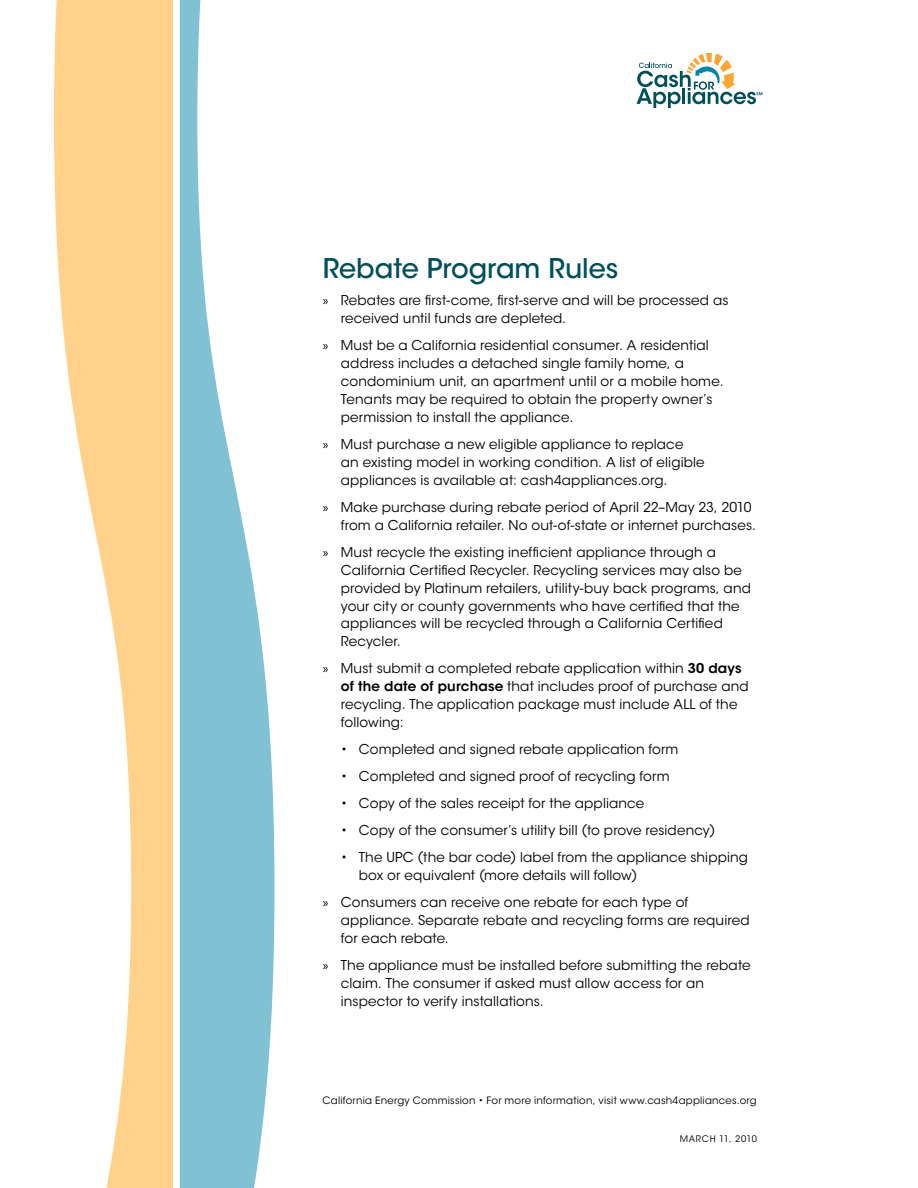
<style>
.page{position:relative;width:918px;height:1188px;background:#fff}
.page>*{position:absolute;margin:0;border:0;box-sizing:border-box;transform-origin:0 0}
.t1{font:500 27px "ITC Avant Garde Std";color:#004f5a}
.t2{font:13.5px/18px "ITC Avant Garde Std";letter-spacing:.01em;color:#000}
.t3{font:10.2px "ITC Avant Garde Std";letter-spacing:.02em;color:#000}
.t4{font:9px "ITC Avant Garde Std";letter-spacing:.075em;color:#000}
.s1{font-family:"Myriad Pro"}
.s2{font-weight:600}
</style>
<div class="page">
<svg style="left:54px;top:0;width:119px;height:1188px;fill:#ffd18b"></svg>
<svg style="left:180px;top:0;width:94px;height:1188px;fill:#80c1d4"></svg>
<svg style="left:636px;top:53px;width:126px;height:55px"></svg>
<h1 class="t1" style="left:323px;top:251px;width:297px">Rebate Program Rules</h1>
<p class="t2" style="left:341px;top:291px;width:389px;text-indent:-18px"><span class="s1">»</span> Rebates are first-come, first-serve and will be processed as received until funds are depleted.</p>
<p class="t2" style="left:341px;top:336px;width:384px;text-indent:-18px"><span class="s1">»</span> Must be a California residential consumer. A residential address includes a detached single family home, a condominium unit, an apartment until or a mobile home.<br>Tenants may be required to obtain the property owner’s permission to install the appliance.</p>
<p class="t2" style="left:341px;top:435px;width:365px;text-indent:-18px"><span class="s1">»</span> Must purchase a new eligible appliance to replace an existing model in working condition. A list of eligible appliances is available at: cash4appliances.org.</p>
<p class="t2" style="left:341px;top:498px;width:417px;text-indent:-18px"><span class="s1">»</span> Make purchase during rebate period of April 22–May 23, 2010 from a California retailer. No out-of-state or internet purchases.</p>
<p class="t2" style="left:341px;top:543px;width:412px;text-indent:-18px"><span class="s1">»</span> Must recycle the existing inefficient appliance through a California Certified Recycler. Recycling services may also be provided by Platinum retailers, utility-buy back programs, and your city or county governments who have certified that the appliances will be recycled through a California Certified Recycler.</p>
<p class="t2" style="left:341px;top:660px;width:409px;text-indent:-18px"><span class="s1">»</span> Must submit a completed rebate application within <span class="s2">30 days of the date of purchase</span> that includes proof of purchase and recycling. The application package must include ALL of the following:</p>
<p class="t2" style="left:341px;top:741px;width:339px">• Completed and signed rebate application form</p>
<p class="t2" style="left:341px;top:768px;width:330px">• Completed and signed proof of recycling form</p>
<p class="t2" style="left:341px;top:795px;width:305px">• Copy of the sales receipt for the appliance</p>
<p class="t2" style="left:341px;top:822px;width:376px">• Copy of the consumer’s utility bill (to prove residency)</p>
<p class="t2" style="left:359px;top:849px;width:391px;text-indent:-18px">• The UPC (the bar code) label from the appliance shipping box or equivalent (more details will follow)</p>
<p class="t2" style="left:341px;top:894px;width:410px;text-indent:-18px"><span class="s1">»</span> Consumers can receive one rebate for each type of appliance. Separate rebate and recycling forms are required for each rebate.</p>
<p class="t2" style="left:341px;top:957px;width:411px;text-indent:-18px"><span class="s1">»</span> The appliance must be installed before submitting the rebate claim. The consumer if asked must allow access for an inspector to verify installations.</p>
<p class="t3" style="left:322px;top:1094px;width:436px">California Energy Commission • For more information, visit www.cash4appliances.org</p>
<p class="t4" style="left:680px;top:1133px;width:79px">March 11, 2010</p>
</div>
